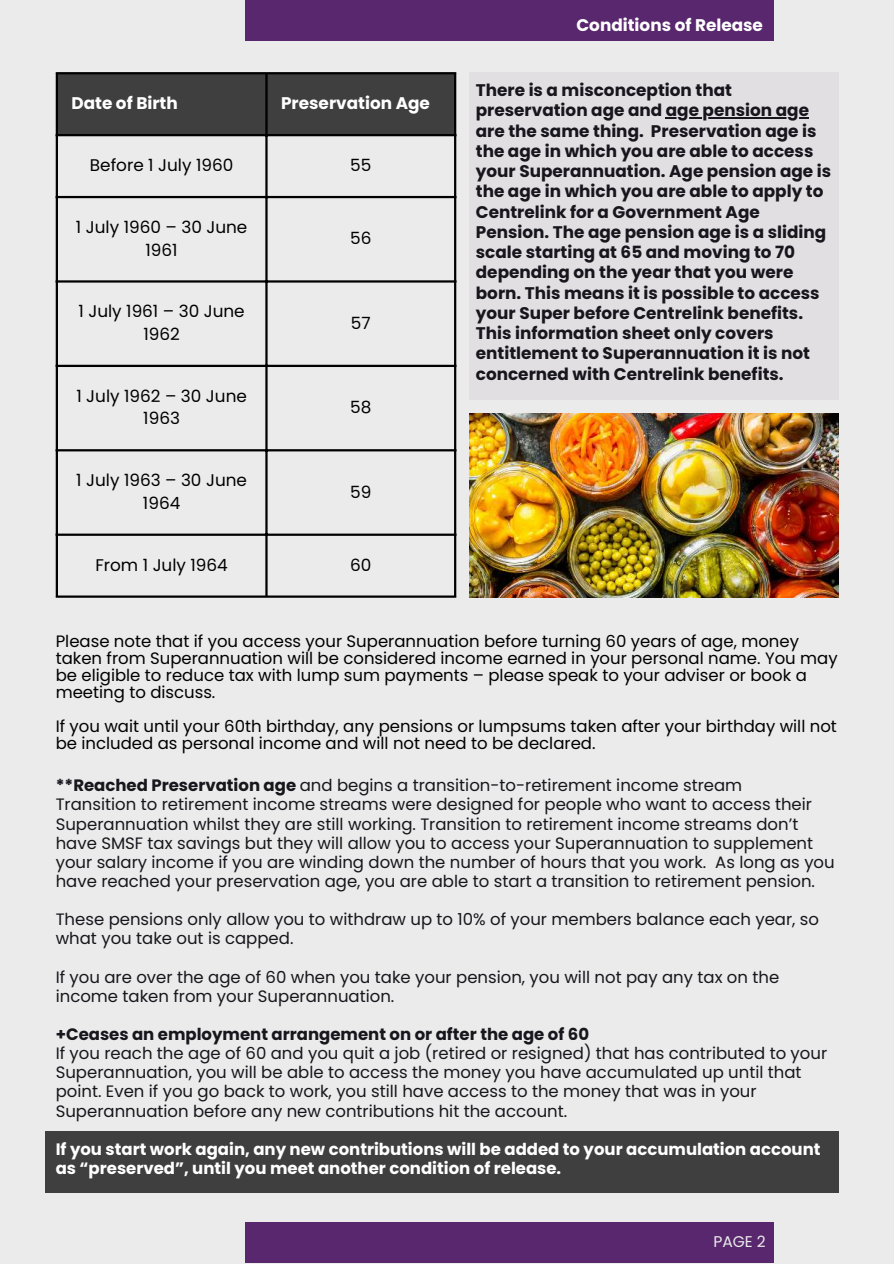
<style>
.page{position:relative;width:894px;height:1264px;background:#fff}
.page>*{position:absolute;margin:0;border:0;box-sizing:border-box;transform-origin:0 0}
.t1{font:700 16.8px/20.2px "Poppins";color:#16161c}
.t2{font:16.8px/22.5px "Poppins";color:#000;text-align:center}
.t3{font:700 16.8px "Poppins";color:#fff}
.t4{font:16.5px/19.2px "Poppins";color:#16161c}
.t5{font:16.5px/16.8px "Poppins";color:#000}
.t6{font:700 16.5px/19px "Poppins";color:#fff}
.t7{font:700 16.5px "Poppins";color:#16161c}
.t8{font:15.45px "Poppins";color:#ebebeb}
.s1{font-weight:700}
</style>
<div class="page">
<div style="left:0;top:0;width:893px;height:1263px;background:#ebebeb"></div>
<div style="left:245px;top:0;width:528px;height:40px;background:#59276d"></div>
<div style="left:45px;top:1131px;width:793px;height:62px;background:#3f3f3f"></div>
<div style="left:245px;top:1222px;width:528px;height:40px;background:#59276d"></div>
<div style="left:470px;top:72px;width:368px;height:328px;background:#e2dfe3"></div>
<img style="left:470px;top:413px;width:367px;height:185px">
<hr style="left:665px;top:117px;width:143px;height:1px;background:#16161c">
<div style="left:58px;top:74px;width:396px;height:60px;background:#3f3f3f"></div>
<hr style="left:56px;top:74px;width:2px;height:521px;background:#000">
<hr style="left:265px;top:74px;width:2px;height:521px;background:#000">
<hr style="left:454px;top:74px;width:2px;height:521px;background:#000">
<hr style="left:56px;top:72px;width:400px;height:2px;background:#000">
<hr style="left:56px;top:134px;width:400px;height:2px;background:#000">
<hr style="left:56px;top:196px;width:400px;height:2px;background:#000">
<hr style="left:56px;top:280px;width:400px;height:2px;background:#000">
<hr style="left:56px;top:365px;width:400px;height:2px;background:#000">
<hr style="left:56px;top:449px;width:400px;height:2px;background:#000">
<hr style="left:56px;top:533px;width:400px;height:3px;background:#000">
<hr style="left:56px;top:595px;width:400px;height:2px;background:#000">
<p class="t3" style="left:71px;top:94px;width:108px">Date of Birth</p>
<p class="t3" style="left:281px;top:94px;width:150px">Preservation Age</p>
<p class="t2" style="left:90px;top:154px;width:145px">Before 1 July 1960</p>
<p class="t2" style="left:350px;top:154px;width:23px">55</p>
<p class="t2" style="left:76px;top:216px;width:173px">1 July 1960 – 30 June<br>1961</p>
<p class="t2" style="left:350px;top:227px;width:23px">56</p>
<p class="t2" style="left:78px;top:300px;width:168px">1 July 1961 – 30 June<br>1962</p>
<p class="t2" style="left:351px;top:312px;width:21px">57</p>
<p class="t2" style="left:76px;top:385px;width:172px">1 July 1962 – 30 June<br>1963</p>
<p class="t2" style="left:350px;top:396px;width:23px">58</p>
<p class="t2" style="left:76px;top:469px;width:172px">1 July 1963 – 30 June<br>1964</p>
<p class="t2" style="left:350px;top:480px;width:23px">59</p>
<p class="t2" style="left:95px;top:553px;width:134px">From 1 July 1964</p>
<p class="t2" style="left:350px;top:553px;width:23px">60</p>
<p class="t3" style="left:576px;top:16px;width:188px">Conditions of Release</p>
<p class="t1" style="left:475px;top:80px;width:357px">There is a misconception that preservation age and age pension age are the same thing. Preservation age is the age in which you are able to access your Superannuation. Age pension age is the age in which you are able to apply to Centrelink for a Government Age Pension. The age pension age is a sliding scale starting at 65 and moving to 70 depending on the year that you were born. This means it is possible to access your Super before Centrelink benefits.<br>This information sheet only covers entitlement to Superannuation it is not concerned with Centrelink benefits.</p>
<p class="t5" style="left:56px;top:633px;width:783px">Please note that if you access your Superannuation before turning 60 years of age, money taken from Superannuation will be considered income earned in your personal name. You may be eligible to reduce tax with lump sum payments – please speak to your adviser or book a meeting to discuss.</p>
<p class="t5" style="left:56px;top:717px;width:782px">If you wait until your 60th birthday, any pensions or lumpsums taken after your birthday will not be included as personal income and will not need to be declared.</p>
<p class="t4" style="left:56px;top:776px;width:780px"><span class="s1">**Reached Preservation age</span> and begins a transition-to-retirement income stream<br>Transition to retirement income streams were designed for people who want to access their Superannuation whilst they are still working. Transition to retirement income streams don’t have SMSF tax savings but they will allow you to access your Superannuation to supplement your salary income if you are winding down the number of hours that you work. As long as you have reached your preservation age, you are able to start a transition to retirement pension.</p>
<p class="t4" style="left:56px;top:910px;width:764px">These pensions only allow you to withdraw up to 10% of your members balance each year, so what you take out is capped.</p>
<p class="t4" style="left:56px;top:967px;width:724px">If you are over the age of 60 when you take your pension, you will not pay any tax on the income taken from your Superannuation.</p>
<p class="t7" style="left:56px;top:1024px;width:534px">+Ceases an employment arrangement on or after the age of 60</p>
<p class="t4" style="left:56px;top:1043px;width:772px">If you reach the age of 60 and you quit a job (retired or resigned) that has contributed to your Superannuation, you will be able to access the money you have accumulated up until that point. Even if you go back to work, you still have access to the money that was in your Superannuation before any new contributions hit the account.</p>
<p class="t6" style="left:56px;top:1139px;width:766px">If you start work again, any new contributions will be added to your accumulation account as “preserved”, until you meet another condition of release.</p>
<p class="t8" style="left:713px;top:1232px;width:54px">PAGE 2</p>
</div>
